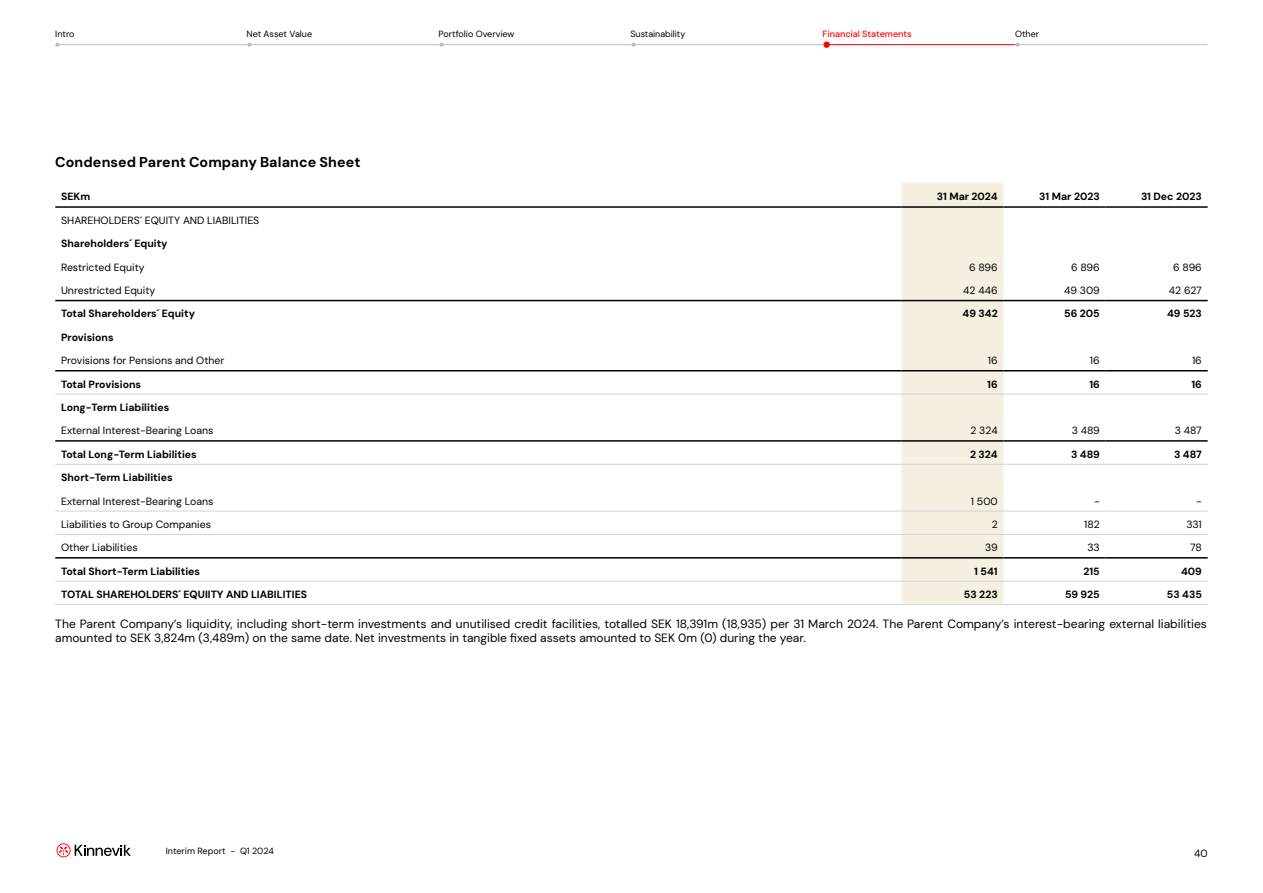
<style>
.page{position:relative;width:1263px;height:893px;background:#fff}
.page>*{position:absolute;margin:0;border:0;box-sizing:border-box;transform-origin:0 0}
.t1{font:700 14.25px "DM Sans";letter-spacing:.005em;color:#000}
.t2{font:12px/14.4px "DM Sans";color:#000}
.t3{font:700 10.5px "DM Sans";color:#000}
.t4{font:10.5px "DM Sans";color:#000}
.t5{font:9px "DM Sans";color:#000}
.t6{font:500 9px "DM Sans";color:#f00}
</style>
<div class="page">
<svg style="left:57px;top:843px;width:74px;height:14px"></svg>
<hr style="left:57px;top:44px;width:190px;height:1px;background:#bcbec0">
<svg style="left:55px;top:43px;width:5px;height:4px"></svg>
<hr style="left:249px;top:44px;width:190px;height:1px;background:#bcbec0">
<svg style="left:247px;top:43px;width:5px;height:4px"></svg>
<hr style="left:441px;top:44px;width:190px;height:1px;background:#bcbec0">
<svg style="left:439px;top:43px;width:5px;height:4px"></svg>
<hr style="left:633px;top:44px;width:190px;height:1px;background:#bcbec0">
<svg style="left:631px;top:43px;width:5px;height:4px"></svg>
<hr style="left:825px;top:44px;width:190px;height:1px;background:#f00">
<div style="left:823px;top:41px;width:7px;height:7px;background:#f00;border-radius:50%"></div>
<hr style="left:1017px;top:44px;width:190px;height:1px;background:#bcbec0">
<svg style="left:1015px;top:43px;width:5px;height:4px"></svg>
<div style="left:901px;top:183px;width:102px;height:421px;background:#f5f0e0"></div>
<hr style="left:55px;top:206px;width:846px;height:2px;background:#000">
<hr style="left:901px;top:206px;width:102px;height:2px;background:#000">
<hr style="left:1003px;top:206px;width:103px;height:2px;background:#000">
<hr style="left:1106px;top:206px;width:102px;height:2px;background:#000">
<hr style="left:55px;top:370px;width:846px;height:1px;background:#000">
<hr style="left:901px;top:370px;width:102px;height:1px;background:#000">
<hr style="left:1003px;top:370px;width:103px;height:1px;background:#000">
<hr style="left:1106px;top:370px;width:102px;height:1px;background:#000">
<hr style="left:55px;top:440px;width:846px;height:2px;background:#000">
<hr style="left:901px;top:440px;width:102px;height:2px;background:#000">
<hr style="left:1003px;top:440px;width:103px;height:2px;background:#000">
<hr style="left:1106px;top:440px;width:102px;height:2px;background:#000">
<hr style="left:55px;top:557px;width:846px;height:2px;background:#000">
<hr style="left:901px;top:557px;width:102px;height:2px;background:#000">
<hr style="left:1003px;top:557px;width:103px;height:2px;background:#000">
<hr style="left:1106px;top:557px;width:102px;height:2px;background:#000">
<hr style="left:55px;top:511px;width:846px;height:1px;background:#d1d3d4">
<hr style="left:901px;top:511px;width:102px;height:1px;background:#d1d3d4">
<hr style="left:1003px;top:511px;width:103px;height:1px;background:#d1d3d4">
<hr style="left:1106px;top:511px;width:102px;height:1px;background:#d1d3d4">
<hr style="left:55px;top:300px;width:846px;height:1px;background:#000">
<hr style="left:901px;top:300px;width:102px;height:1px;background:#000">
<hr style="left:1003px;top:300px;width:103px;height:1px;background:#000">
<hr style="left:1106px;top:300px;width:102px;height:1px;background:#000">
<hr style="left:55px;top:394px;width:846px;height:1px;background:#d1d3d4">
<hr style="left:901px;top:394px;width:102px;height:1px;background:#d1d3d4">
<hr style="left:1003px;top:394px;width:103px;height:1px;background:#d1d3d4">
<hr style="left:1106px;top:394px;width:102px;height:1px;background:#d1d3d4">
<hr style="left:55px;top:464px;width:846px;height:1px;background:#d1d3d4">
<hr style="left:901px;top:464px;width:102px;height:1px;background:#d1d3d4">
<hr style="left:1003px;top:464px;width:103px;height:1px;background:#d1d3d4">
<hr style="left:1106px;top:464px;width:102px;height:1px;background:#d1d3d4">
<hr style="left:55px;top:534px;width:846px;height:1px;background:#d1d3d4">
<hr style="left:901px;top:534px;width:102px;height:1px;background:#d1d3d4">
<hr style="left:1003px;top:534px;width:103px;height:1px;background:#d1d3d4">
<hr style="left:1106px;top:534px;width:102px;height:1px;background:#d1d3d4">
<hr style="left:55px;top:581px;width:846px;height:1px;background:#d1d3d4">
<hr style="left:901px;top:581px;width:102px;height:1px;background:#d1d3d4">
<hr style="left:1003px;top:581px;width:103px;height:1px;background:#d1d3d4">
<hr style="left:1106px;top:581px;width:102px;height:1px;background:#d1d3d4">
<hr style="left:55px;top:604px;width:846px;height:1px;background:#d1d3d4">
<hr style="left:901px;top:604px;width:102px;height:1px;background:#d1d3d4">
<hr style="left:1003px;top:604px;width:103px;height:1px;background:#d1d3d4">
<hr style="left:1106px;top:604px;width:102px;height:1px;background:#d1d3d4">
<p class="t5" style="left:55px;top:28px;width:21px">Intro</p>
<p class="t5" style="left:247px;top:28px;width:67px">Net Asset Value</p>
<p class="t5" style="left:438px;top:28px;width:77px">Portfolio Overview</p>
<p class="t5" style="left:630px;top:28px;width:56px">Sustainability</p>
<p class="t6" style="left:823px;top:28px;width:91px">Financial Statements</p>
<p class="t5" style="left:1015px;top:28px;width:26px">Other</p>
<p class="t1" style="left:55px;top:153px;width:307px">Condensed Parent Company Balance Sheet</p>
<p class="t3" style="left:61px;top:189px;width:31px">SEKm</p>
<p class="t3" style="left:937px;top:189px;width:62px">31 Mar 2024</p>
<p class="t3" style="left:1039px;top:189px;width:62px">31 Mar 2023</p>
<p class="t3" style="left:1141px;top:189px;width:62px">31 Dec 2023</p>
<p class="t4" style="left:61px;top:214px;width:200px">SHAREHOLDERS´ EQUITY AND LIABILITIES</p>
<p class="t3" style="left:61px;top:237px;width:108px">Shareholders´ Equity</p>
<p class="t4" style="left:61px;top:261px;width:85px">Restricted Equity</p>
<p class="t4" style="left:969px;top:261px;width:30px">6 896</p>
<p class="t4" style="left:1071px;top:261px;width:30px">6 896</p>
<p class="t4" style="left:1173px;top:261px;width:30px">6 896</p>
<p class="t4" style="left:61px;top:284px;width:96px">Unrestricted Equity</p>
<p class="t4" style="left:963px;top:284px;width:36px">42 446</p>
<p class="t4" style="left:1064px;top:284px;width:37px">49 309</p>
<p class="t4" style="left:1169px;top:284px;width:35px">42 627</p>
<p class="t3" style="left:61px;top:307px;width:135px">Total Shareholders´ Equity</p>
<p class="t3" style="left:962px;top:307px;width:37px">49 342</p>
<p class="t3" style="left:1064px;top:307px;width:37px">56 205</p>
<p class="t3" style="left:1167px;top:307px;width:36px">49 523</p>
<p class="t3" style="left:61px;top:331px;width:54px">Provisions</p>
<p class="t4" style="left:61px;top:354px;width:165px">Provisions for Pensions and Other</p>
<p class="t4" style="left:988px;top:354px;width:11px">16</p>
<p class="t4" style="left:1090px;top:354px;width:11px">16</p>
<p class="t4" style="left:1192px;top:354px;width:11px">16</p>
<p class="t3" style="left:61px;top:377px;width:82px">Total Provisions</p>
<p class="t3" style="left:987px;top:377px;width:12px">16</p>
<p class="t3" style="left:1089px;top:377px;width:12px">16</p>
<p class="t3" style="left:1191px;top:377px;width:12px">16</p>
<p class="t3" style="left:61px;top:401px;width:110px">Long-Term Liabilities</p>
<p class="t4" style="left:61px;top:424px;width:154px">External Interest-Bearing Loans</p>
<p class="t4" style="left:970px;top:424px;width:29px">2 324</p>
<p class="t4" style="left:1072px;top:424px;width:30px">3 489</p>
<p class="t4" style="left:1175px;top:424px;width:29px">3 487</p>
<p class="t3" style="left:61px;top:447px;width:137px">Total Long-Term Liabilities</p>
<p class="t3" style="left:970px;top:447px;width:29px">2 324</p>
<p class="t3" style="left:1071px;top:447px;width:30px">3 489</p>
<p class="t3" style="left:1174px;top:447px;width:29px">3 487</p>
<p class="t3" style="left:61px;top:471px;width:113px">Short-Term Liabilities</p>
<p class="t4" style="left:61px;top:494px;width:154px">External Interest-Bearing Loans</p>
<p class="t4" style="left:971px;top:494px;width:28px">1 500</p>
<p class="t4" style="left:1094px;top:494px;width:7px">-</p>
<p class="t4" style="left:1196px;top:494px;width:7px">-</p>
<p class="t4" style="left:61px;top:518px;width:151px">Liabilities to Group Companies</p>
<p class="t4" style="left:992px;top:518px;width:8px">2</p>
<p class="t4" style="left:1084px;top:518px;width:17px">182</p>
<p class="t4" style="left:1186px;top:518px;width:17px">331</p>
<p class="t4" style="left:61px;top:541px;width:78px">Other Liabilities</p>
<p class="t4" style="left:985px;top:541px;width:14px">39</p>
<p class="t4" style="left:1087px;top:541px;width:14px">33</p>
<p class="t4" style="left:1190px;top:541px;width:13px">78</p>
<p class="t3" style="left:61px;top:564px;width:141px">Total Short-Term Liabilities</p>
<p class="t3" style="left:974px;top:564px;width:25px">1 541</p>
<p class="t3" style="left:1083px;top:564px;width:18px">215</p>
<p class="t3" style="left:1181px;top:564px;width:22px">409</p>
<p class="t3" style="left:61px;top:588px;width:248px">TOTAL SHAREHOLDERS´ EQUIITY AND LIABILITIES</p>
<p class="t3" style="left:964px;top:588px;width:35px">53 223</p>
<p class="t3" style="left:1065px;top:588px;width:36px">59 925</p>
<p class="t3" style="left:1167px;top:588px;width:37px">53 435</p>
<p class="t2" style="left:55px;top:617px;width:1153px">The Parent Company’s liquidity, including short-term investments and unutilised credit facilities, totalled SEK 18,391m (18,935) per 31 March 2024. The Parent Company’s interest-bearing external liabilities amounted to SEK 3,824m (3,489m) on the same date. Net investments in tangible fixed assets amounted to SEK 0m (0) during the year.</p>
<p class="t5" style="left:166px;top:845px;width:109px">Interim Report - Q1 2024</p>
<p class="t4" style="left:1194px;top:846px;width:15px">40</p>
</div>
